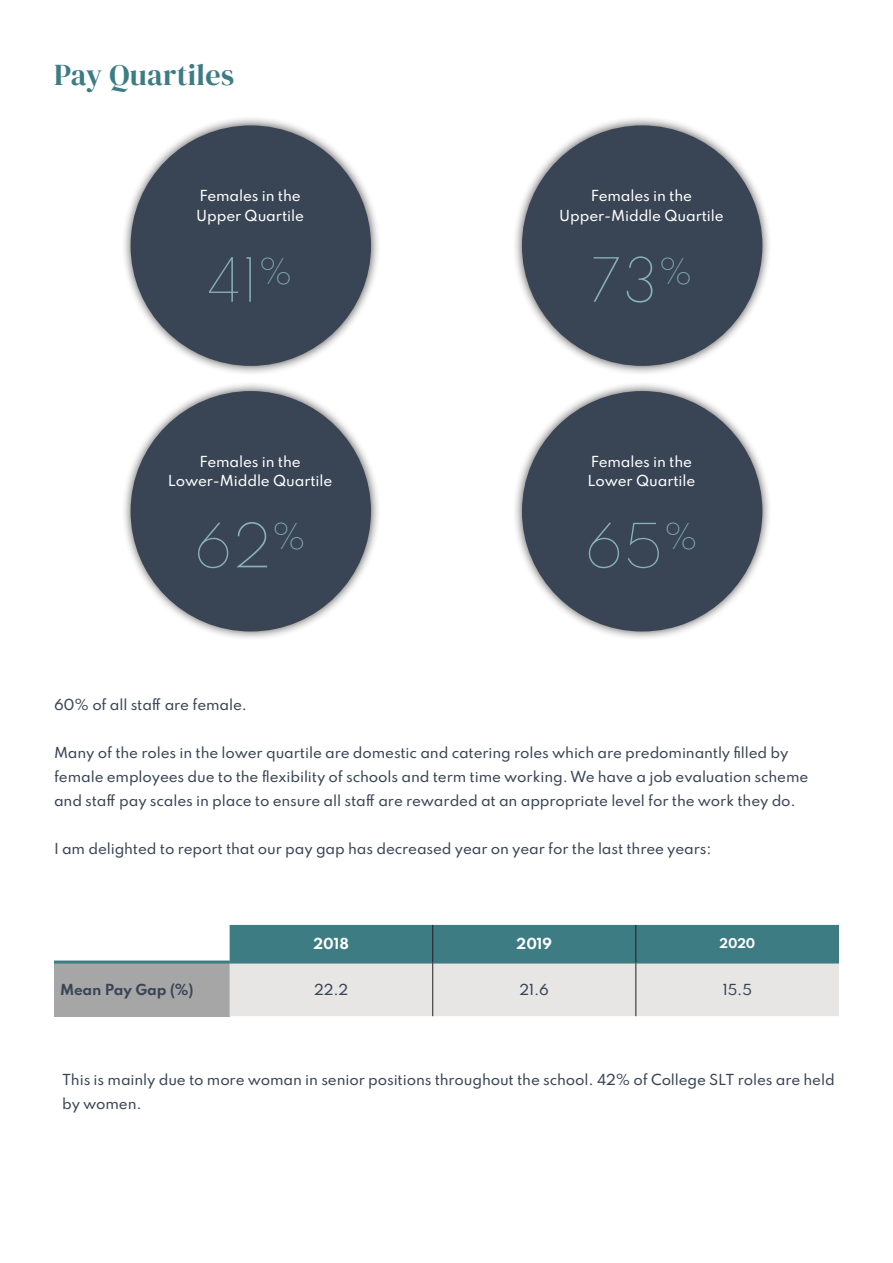
<style>
.page{position:relative;width:893px;height:1263px;background:#fff}
.page>*{position:absolute;margin:0;border:0;box-sizing:border-box;transform-origin:0 0}
.t1{font:100 54px "Spartan";letter-spacing:-.01em;color:#87b1b5}
.t2{font:30px "DM Serif Display";letter-spacing:.01em;color:#3d7c83}
.t3{font:500 13.5px/24px "Spartan";letter-spacing:-.01em;color:#394555}
.t4{font:500 13.5px/19.5px "Spartan";letter-spacing:-.01em;color:#fff}
.t5{font:700 13.5px "Spartan";letter-spacing:-.01em;color:#394555}
.t6{font:700 13.5px "Spartan";letter-spacing:-.005em;color:#fff}
.t7{font:700 12px "Spartan";color:#fff}
</style>
<div class="page">
<div style="left:121px;top:116px;width:259px;height:259px;background:#231f20;opacity:.75"></div>
<div style="left:131px;top:125px;width:240px;height:241px;background:#394555;border-radius:50%"></div>
<div style="left:512px;top:116px;width:260px;height:259px;background:#231f20;opacity:.75"></div>
<div style="left:522px;top:125px;width:240px;height:241px;background:#394555;border-radius:50%"></div>
<div style="left:121px;top:381px;width:259px;height:260px;background:#231f20;opacity:.75"></div>
<div style="left:131px;top:391px;width:240px;height:240px;background:#394555;border-radius:50%"></div>
<div style="left:512px;top:381px;width:260px;height:260px;background:#231f20;opacity:.75"></div>
<div style="left:522px;top:391px;width:240px;height:240px;background:#394555;border-radius:50%"></div>
<div style="left:54px;top:962px;width:176px;height:54px;background:#a5a6a5"></div>
<svg style="left:230px;top:925px;width:609px;height:91px"></svg>
<hr style="left:54px;top:960px;width:176px;height:3px;background:#3d7c83">
<hr style="left:230px;top:960px;width:202px;height:3px;background:#3d7c83">
<hr style="left:433px;top:960px;width:202px;height:3px;background:#3d7c83">
<hr style="left:636px;top:960px;width:203px;height:3px;background:#3d7c83">
<hr style="left:432px;top:925px;width:1px;height:37px;background:#231f20">
<hr style="left:432px;top:962px;width:1px;height:54px;background:#231f20">
<hr style="left:635px;top:925px;width:1px;height:37px;background:#231f20">
<hr style="left:635px;top:962px;width:1px;height:54px;background:#231f20">
<h2 class="t2" style="left:54px;top:58px;width:182px">Pay Quartiles</h2>
<p class="t4" style="left:196px;top:186px;width:109px">Females in the<br>Upper Quartile</p>
<h1 class="t1" style="left:207px;top:239px;width:89px">41<sup>%</sup></h1>
<p class="t4" style="left:168px;top:451px;width:166px;text-align:center">Females in the<br>Lower-Middle Quartile</p>
<h1 class="t1" style="left:193px;top:505px;width:115px">62<sup>%</sup></h1>
<p class="t4" style="left:559px;top:186px;width:166px;text-align:center">Females in the<br>Upper-Middle Quartile</p>
<h1 class="t1" style="left:589px;top:239px;width:105px">73<sup>%</sup></h1>
<p class="t4" style="left:587px;top:451px;width:109px">Females in the<br>Lower Quartile</p>
<h1 class="t1" style="left:584px;top:505px;width:117px">65<sup>%</sup></h1>
<p class="t3" style="left:54px;top:692px;width:195px">60% of all staff are female.</p>
<p class="t3" style="left:54px;top:740px;width:756px">Many of the roles in the lower quartile are domestic and catering roles which are predominantly filled by female employees due to the flexibility of schools and term time working. We have a job evaluation scheme and staff pay scales in place to ensure all staff are rewarded at an appropriate level for the work they do.</p>
<p class="t3" style="left:54px;top:836px;width:659px">I am delighted to report that our pay gap has decreased year on year for the last three years:</p>
<p class="t6" style="left:313px;top:934px;width:37px">2018</p>
<p class="t6" style="left:517px;top:934px;width:37px">2019</p>
<p class="t7" style="left:719px;top:934px;width:37px">2020</p>
<p class="t5" style="left:60px;top:979px;width:135px">Mean Pay Gap (%)</p>
<p class="t3" style="left:314px;top:977px;width:36px">22.2</p>
<p class="t3" style="left:520px;top:977px;width:31px">21.6</p>
<p class="t3" style="left:723px;top:977px;width:31px">15.5</p>
<p class="t3" style="left:62px;top:1067px;width:774px">This is mainly due to more woman in senior positions throughout the school. 42% of College SLT roles are held by women.</p>
</div>
